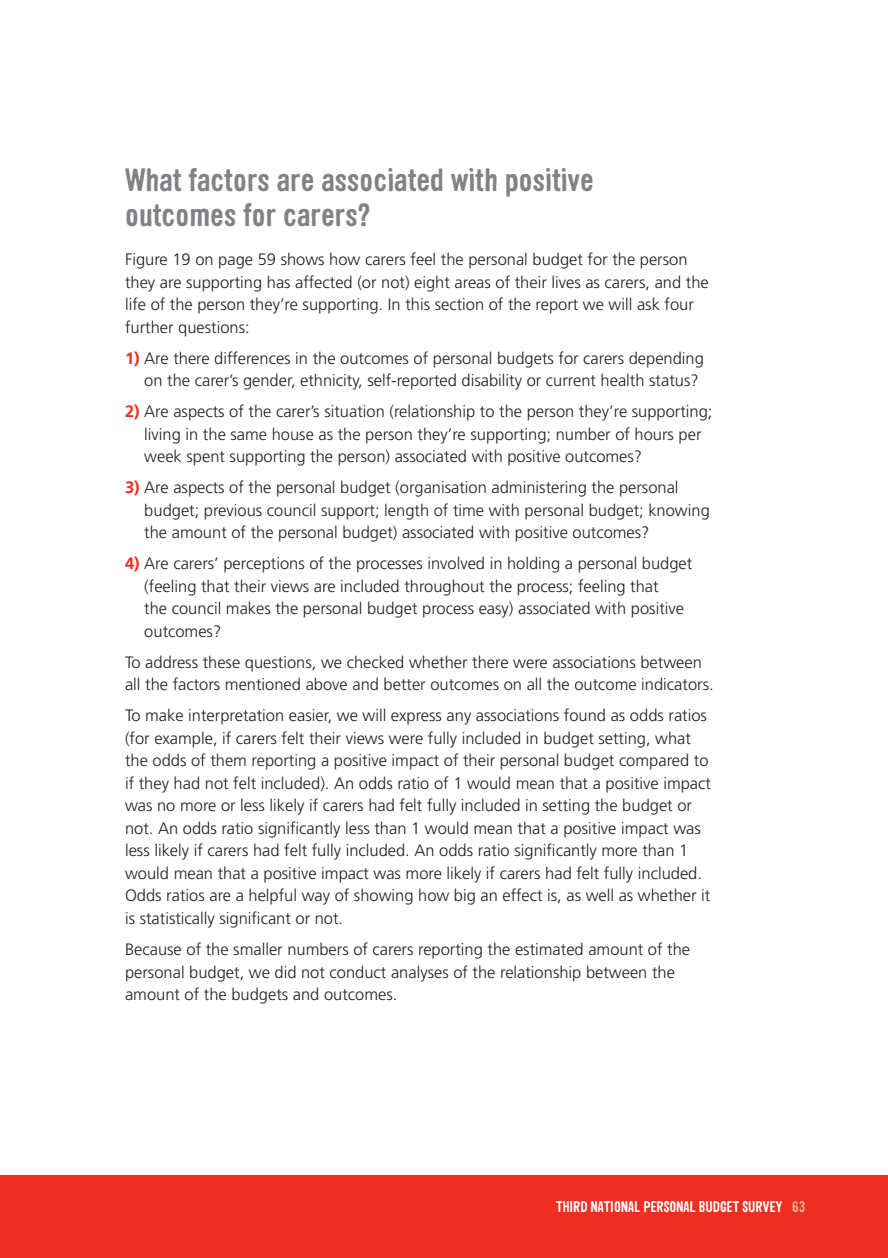
<style>
.page{position:relative;width:888px;height:1258px;background:#fff}
.page>*{position:absolute;margin:0;border:0;box-sizing:border-box;transform-origin:0 0}
.t1{font:700 31.5px/34.5px "Sini";color:#808285}
.t2{font:300 16.5px/22.5px "Frutiger";color:#231f20}
.t3{font:700 15px "Sini";color:#fff}
.t4{font:700 15px "Sini";color:#f8ad8f}
.s1{font-weight:700;color:#ee2e22}
</style>
<div class="page">
<div style="left:0;top:1175px;width:888px;height:83px;background:#ee2e22"></div>
<h1 class="t1" style="left:125px;top:162px;width:470px">What factors are associated with positive outcomes for carers?</h1>
<p class="t2" style="left:125px;top:248px;width:585px">Figure 19 on page 59 shows how carers feel the personal budget for the person they are supporting has affected (or not) eight areas of their lives as carers, and the life of the person they’re supporting. In this section of the report we will ask four further questions:</p>
<p class="t2" style="left:144px;top:347px;width:561px;text-indent:-19px"><span class="s1">1)</span> Are there differences in the outcomes of personal budgets for carers depending on the carer’s gender, ethnicity, self-reported disability or current health status?</p>
<p class="t2" style="left:144px;top:400px;width:570px;text-indent:-19px"><span class="s1">2)</span> Are aspects of the carer’s situation (relationship to the person they’re supporting; living in the same house as the person they’re supporting; number of hours per week spent supporting the person) associated with positive outcomes?</p>
<p class="t2" style="left:144px;top:476px;width:567px;text-indent:-19px"><span class="s1">3)</span> Are aspects of the personal budget (organisation administering the personal budget; previous council support; length of time with personal budget; knowing the amount of the personal budget) associated with positive outcomes?</p>
<p class="t2" style="left:144px;top:552px;width:550px;text-indent:-19px"><span class="s1">4)</span> Are carers’ perceptions of the processes involved in holding a personal budget (feeling that their views are included throughout the process; feeling that<br>the council makes the personal budget process easy) associated with positive outcomes?</p>
<p class="t2" style="left:125px;top:651px;width:590px">To address these questions, we checked whether there were associations between all the factors mentioned above and better outcomes on all the outcome indicators.</p>
<p class="t2" style="left:125px;top:704px;width:587px">To make interpretation easier, we will express any associations found as odds ratios (for example, if carers felt their views were fully included in budget setting, what the odds of them reporting a positive impact of their personal budget compared to if they had not felt included). An odds ratio of 1 would mean that a positive impact was no more or less likely if carers had felt fully included in setting the budget or not. An odds ratio significantly less than 1 would mean that a positive impact was less likely if carers had felt fully included. An odds ratio significantly more than 1 would mean that a positive impact was more likely if carers had felt fully included.<br>Odds ratios are a helpful way of showing how big an effect is, as well as whether it is statistically significant or not.</p>
<p class="t2" style="left:125px;top:938px;width:567px">Because of the smaller numbers of carers reporting the estimated amount of the personal budget, we did not conduct analyses of the relationship between the amount of the budgets and outcomes.</p>
<p class="t3" style="left:556px;top:1197px;width:14px">THIRD</p>
<p class="t3" style="left:591px;top:1197px;width:67px">NATIO NAL PERSO</p>
<p class="t3" style="left:676px;top:1197px;width:37px">NAL BUDGE</p>
<p class="t3" style="left:733px;top:1197px;width:18px">T SURVEY</p>
<p class="t4" style="left:792px;top:1197px;width:15px">63</p>
</div>
